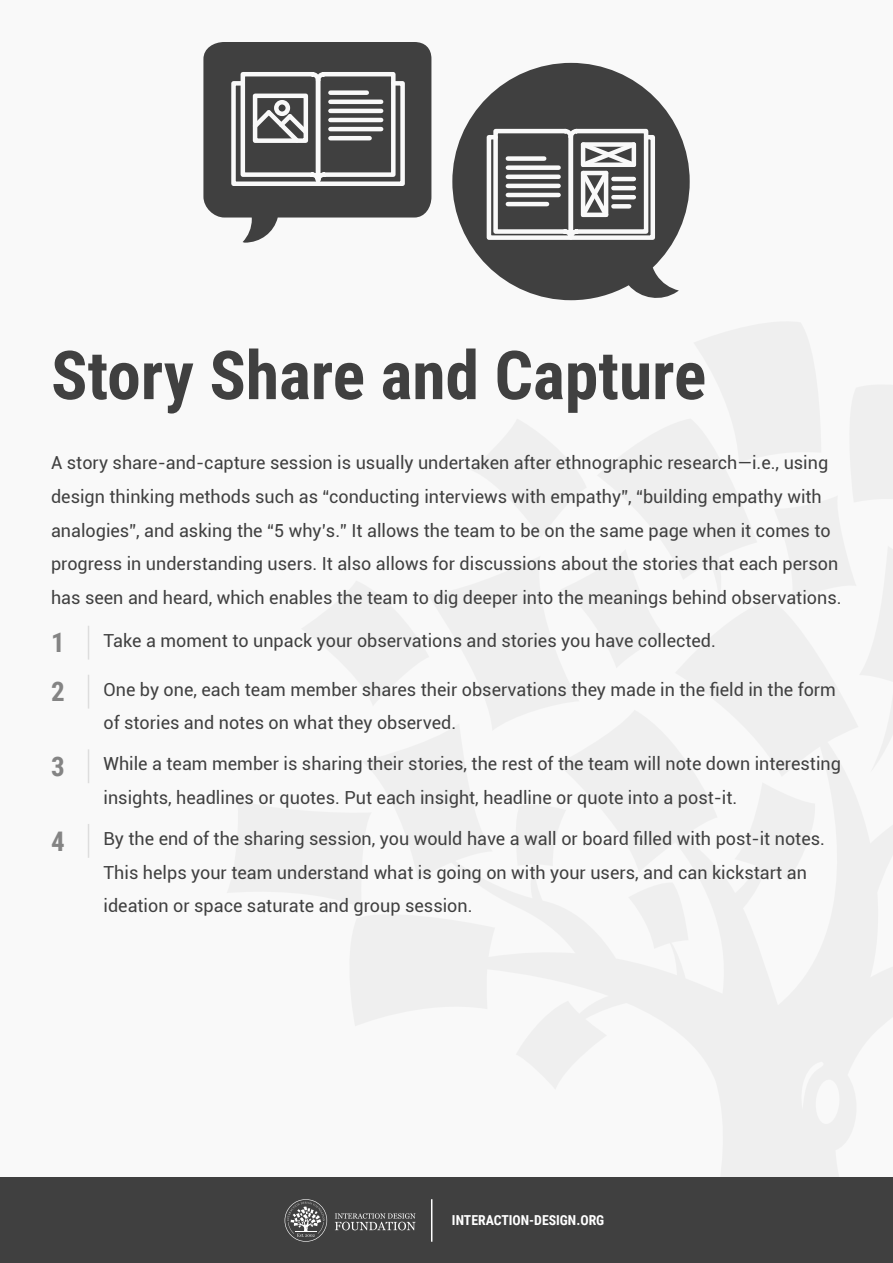
<style>
.page{position:relative;width:893px;height:1263px;background:#f9f9f9}
.page>*{position:absolute;margin:0;border:0;box-sizing:border-box;transform-origin:0 0}
.t1{font:700 67.5px "Roboto Condensed";color:#404040}
.t2{font:700 27px "Roboto Condensed";color:#848484}
.t3{font:18px/33.6px "Roboto";color:#404040}
.t4{font:700 13.8px "Roboto Condensed";color:#fff}
</style>
<div class="page">
<div style="left:0;top:1178px;width:893px;height:85px;background:#404040"></div>
<svg style="left:335px;top:1213px;width:81px;height:17px"></svg>
<svg style="left:285px;top:1199px;width:42px;height:43px"></svg>
<hr style="left:431px;top:1199px;width:1px;height:43px;background:#fff">
<svg style="left:203px;top:42px;width:228px;height:201px;fill:#404040"></svg>
<svg style="left:452px;top:63px;width:238px;height:238px;fill:#404040"></svg>
<svg style="left:229px;top:70px;width:178px;height:118px"></svg>
<svg style="left:484px;top:127px;width:173px;height:115px"></svg>
<hr style="left:88px;top:626px;width:1px;height:33px;background:#ddd">
<hr style="left:88px;top:675px;width:1px;height:33px;background:#ddd">
<hr style="left:88px;top:749px;width:1px;height:34px;background:#ddd">
<hr style="left:88px;top:824px;width:1px;height:34px;background:#ddd">
<h1 class="t1" style="left:51px;top:328px;width:657px">Story Share and Capture</h1>
<p class="t3" style="left:51px;top:446px;width:792px">A story share-and-capture session is usually undertaken after ethnographic research—i.e., using design thinking methods such as “conducting interviews with empathy”, “building empathy with analogies”, and asking the “5 why’s.” It allows the team to be on the same page when it comes to progress in understanding users. It also allows for discussions about the stories that each person has seen and heard, which enables the team to dig deeper into the meanings behind observations.</p>
<h2 class="t2" style="left:51px;top:624px;width:15px">1</h2>
<p class="t3" style="left:104px;top:623px;width:614px">Take a moment to unpack your observations and stories you have collected.</p>
<p class="t3" style="left:104px;top:672px;width:734px">One by one, each team member shares their observations they made in the field in the form of stories and notes on what they observed.</p>
<h2 class="t2" style="left:51px;top:673px;width:15px">2</h2>
<h2 class="t2" style="left:51px;top:747px;width:15px">3</h2>
<h2 class="t2" style="left:51px;top:822px;width:15px">4</h2>
<p class="t3" style="left:104px;top:747px;width:739px">While a team member is sharing their stories, the rest of the team will note down interesting insights, headlines or quotes. Put each insight, headline or quote into a post-it.</p>
<p class="t3" style="left:104px;top:821px;width:723px">By the end of the sharing session, you would have a wall or board filled with post-it notes.<br>This helps your team understand what is going on with your users, and can kickstart an ideation or space saturate and group session.</p>
<p class="t4" style="left:452px;top:1210px;width:154px">INTERACTION-DESIGN.ORG</p>
</div>
